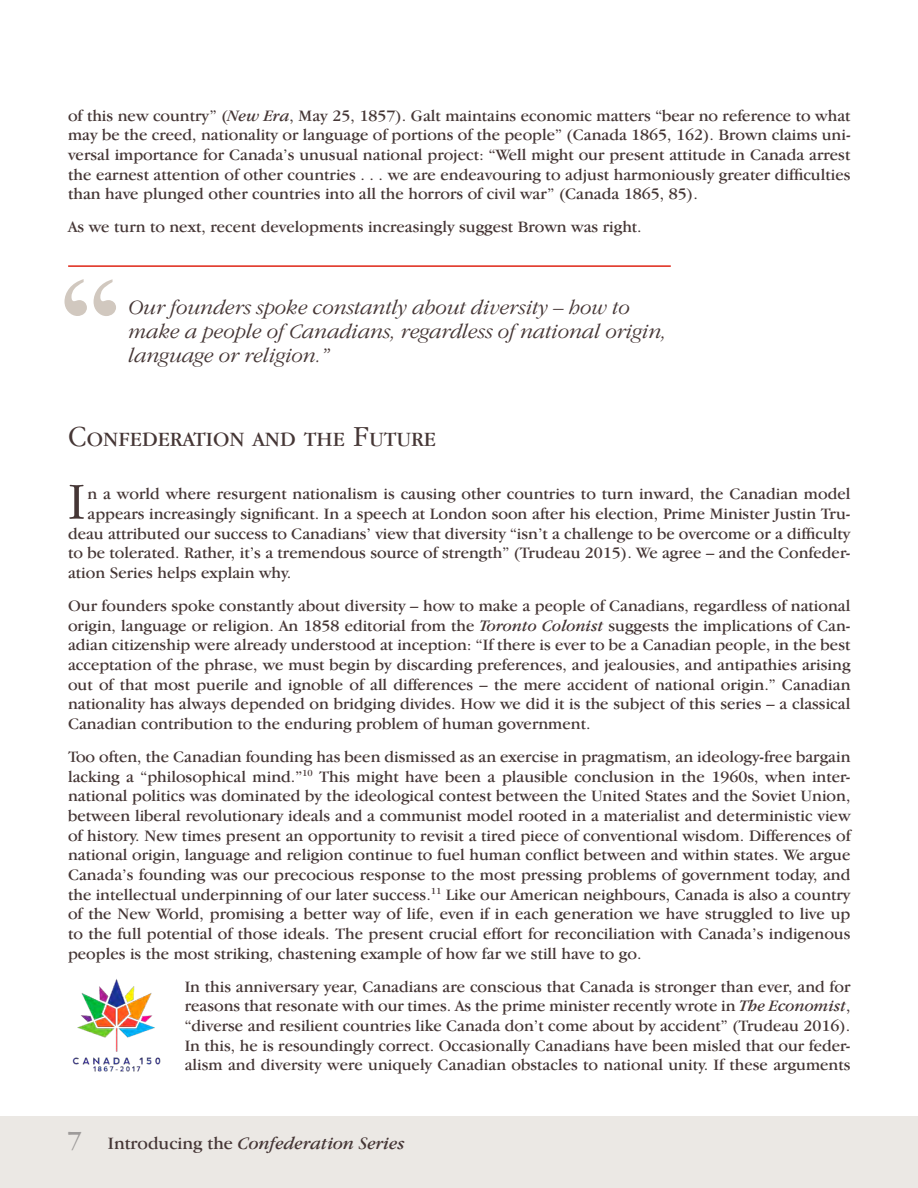
<style>
.page{position:relative;width:918px;height:1188px;background:#fff}
.page>*{position:absolute;margin:0;border:0;box-sizing:border-box;transform-origin:0 0}
.t1{font:300 54px "Garamond IT Cby BT";color:#453635}
.t2{font:italic 300 21px/24px "Garamond IT Cby BT";color:#453635}
.t3{font:21px "Garamond IT Cby BT";color:#453635}
.t4{font:italic 18px "Garamond IT Cby BT";color:#453635}
.t5{font:16.5px/19.6px "Garamond IT Cby BT";color:#453635;text-align:justify}
.s1{font-style:italic}
.s2{font-weight:300;font-size:30px}
.s3{font-style:normal;font-size:27px;color:#9e9b9a}
.s4{font-style:normal}
</style>
<div class="page">
<div style="left:0;top:1117px;width:918px;height:71px;background:#ebe8e4"></div>
<hr style="left:68px;top:265px;width:603px;height:2px;background:#de2516">
<svg style="left:65px;top:279px;width:51px;height:37px"></svg>
<img style="left:72px;top:979px;width:89px;height:93px">
<p class="t5" style="left:68px;top:105px;width:784px">of this new country” (<span class="s1">New Era</span>, May 25, 1857). Galt maintains economic matters “bear no reference to what may be the creed, nationality or language of portions of the people” (Canada 1865, 162). Brown claims uni&shy;versal importance for Canada’s unusual national project: “Well might our present attitude in Canada arrest the earnest attention of other countries . . . we are endeavouring to adjust harmoniously greater difficulties than have plunged other countries into all the horrors of civil war” (Canada 1865, 85).</p>
<p class="t5" style="left:68px;top:217px;width:575px">As we turn to next, recent developments increasingly suggest Brown was right.</p>
<p class="t2" style="left:129px;top:295px;width:540px">Our founders spoke constantly about diversity – how to make a people of Canadians, regardless of national origin, language or religion.”</p>
<p class="t3" style="left:68px;top:427px;width:369px"><span class="s2">C</span>ONFEDERATION AND THE <span class="s2">F</span>UTURE</p>
<h1 class="t1" style="left:68px;top:470px;width:19px">I</h1>
<p class="t5" style="left:88px;top:484px;width:764px">n a world where resurgent nationalism is causing other countries to turn inward, the Canadian model</p>
<p class="t5" style="left:88px;top:504px;width:764px">appears increasingly significant. In a speech at London soon after his election, Prime Minister Justin Tru-</p>
<p class="t5" style="left:68px;top:523px;width:784px">deau attributed our success to Canadians’ view that diversity “isn’t a challenge to be overcome or a difficulty</p>
<p class="t5" style="left:68px;top:543px;width:784px">to be tolerated. Rather, it’s a tremendous source of strength” (Trudeau 2015). We agree – and the Confeder-</p>
<p class="t5" style="left:68px;top:563px;width:225px">ation Series helps explain why.</p>
<p class="t5" style="left:68px;top:596px;width:784px">Our founders spoke constantly about diversity – how to make a people of Canadians, regardless of national origin, language or religion. An 1858 editorial from the <span class="s1">Toronto Colonist</span> suggests the implications of Can&shy;adian citizenship were already understood at inception: “If there is ever to be a Canadian people, in the best acceptation of the phrase, we must begin by discarding preferences, and jealousies, and antipathies arising out of that most puerile and ignoble of all differences – the mere accident of national origin.” Canadian nationality has always depended on bridging divides. How we did it is the subject of this series – a classical Canadian contribution to the enduring problem of human government.</p>
<p class="t5" style="left:68px;top:747px;width:784px">Too often, the Canadian founding has been dismissed as an exercise in pragmatism, an ideology-free bargain lacking a “philosophical mind.”<sup>10</sup> This might have been a plausible conclusion in the 1960s, when inter&shy;national politics was dominated by the ideological contest between the United States and the Soviet Union, between liberal revolutionary ideals and a communist model rooted in a materialist and deterministic view of history. New times present an opportunity to revisit a tired piece of conventional wisdom. Differences of national origin, language and religion continue to fuel human conflict between and within states. We argue Canada’s founding was our precocious response to the most pressing problems of government today, and the intellectual underpinning of our later success.<sup>11</sup> Like our American neighbours, Canada is also a country of the New World, promising a better way of life, even if in each generation we have struggled to live up to the full potential of those ideals. The present crucial effort for reconciliation with Canada’s indigenous peoples is the most striking, chastening example of how far we still have to go.</p>
<p class="t5" style="left:185px;top:976px;width:667px">In this anniversary year, Canadians are conscious that Canada is stronger than ever, and for reasons that resonate with our times. As the prime minister recently wrote in <span class="s1">The Economist</span>, “diverse and resilient countries like Canada don’t come about by accident” (Trudeau 2016).<br>In this, he is resoundingly correct. Occasionally Canadians have been misled that our feder&shy;alism and diversity were uniquely Canadian obstacles to national unity. If these arguments</p>
<p class="t4" style="left:67px;top:1132px;width:339px"><span class="s3">7</span> <span class="s4">Introducing the</span> Confederation Series</p>
</div>
